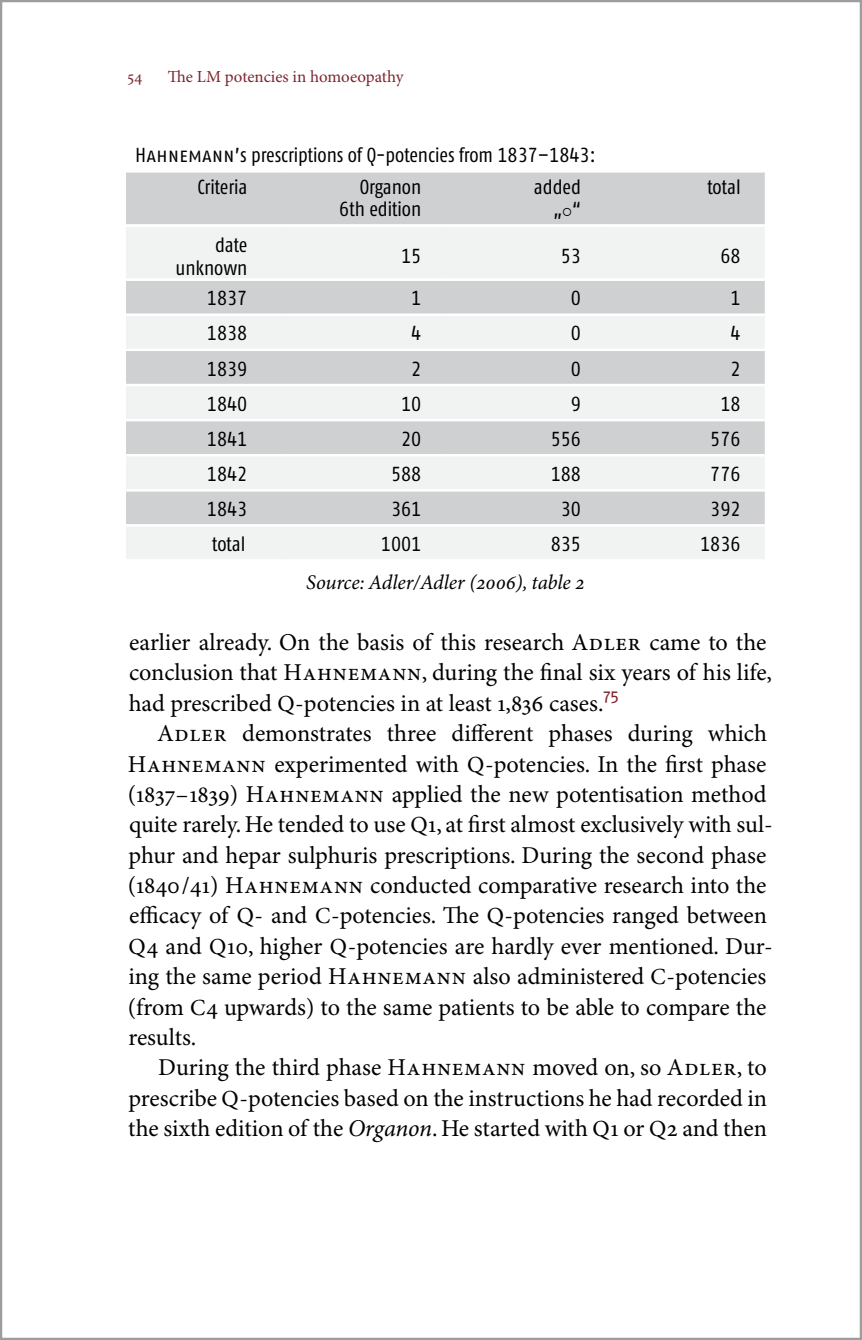
<style>
.page{position:relative;width:862px;height:1340px;background:#fff}
.page>*{position:absolute;margin:0;border:0;box-sizing:border-box;transform-origin:0 0}
.t1{font:24.3px/30.4px "Minion Pro";letter-spacing:.005em;color:#000}
.t2{font:italic 20.7px "Minion Pro";letter-spacing:-.005em;color:#000}
.t3{font:20.25px/22.5px "Fago Co Regular Tf";color:#000;text-align:right}
.t4{font:16.88px "Minion Pro";color:#7c262e}
.s1{font-family:"Fago Co Regular Caps"}
.s2{font-size:22.95px}
.s3{font-style:italic}
</style>
<div class="page">
<div style="left:126px;top:172px;width:638px;height:52px;background:#cfd0d1"></div>
<svg style="left:126px;top:227px;width:638px;height:332px;fill:#f1f2f2"></svg>
<hr style="left:126px;top:278px;width:159px;height:3px;background:#fff">
<hr style="left:285px;top:278px;width:160px;height:3px;background:#fff">
<hr style="left:445px;top:278px;width:159px;height:3px;background:#fff">
<hr style="left:604px;top:278px;width:160px;height:3px;background:#fff">
<hr style="left:126px;top:349px;width:159px;height:2px;background:#fff">
<hr style="left:285px;top:349px;width:160px;height:2px;background:#fff">
<hr style="left:445px;top:349px;width:159px;height:2px;background:#fff">
<hr style="left:604px;top:349px;width:160px;height:2px;background:#fff">
<hr style="left:126px;top:384px;width:159px;height:2px;background:#fff">
<hr style="left:285px;top:384px;width:160px;height:2px;background:#fff">
<hr style="left:445px;top:384px;width:159px;height:2px;background:#fff">
<hr style="left:604px;top:384px;width:160px;height:2px;background:#fff">
<hr style="left:126px;top:419px;width:159px;height:2px;background:#fff">
<hr style="left:285px;top:419px;width:160px;height:2px;background:#fff">
<hr style="left:445px;top:419px;width:159px;height:2px;background:#fff">
<hr style="left:604px;top:419px;width:160px;height:2px;background:#fff">
<hr style="left:126px;top:454px;width:159px;height:2px;background:#fff">
<hr style="left:285px;top:454px;width:160px;height:2px;background:#fff">
<hr style="left:445px;top:454px;width:159px;height:2px;background:#fff">
<hr style="left:604px;top:454px;width:160px;height:2px;background:#fff">
<hr style="left:126px;top:489px;width:159px;height:2px;background:#fff">
<hr style="left:285px;top:489px;width:160px;height:2px;background:#fff">
<hr style="left:445px;top:489px;width:159px;height:2px;background:#fff">
<hr style="left:604px;top:489px;width:160px;height:2px;background:#fff">
<hr style="left:126px;top:524px;width:159px;height:2px;background:#fff">
<hr style="left:285px;top:524px;width:160px;height:2px;background:#fff">
<hr style="left:445px;top:524px;width:159px;height:2px;background:#fff">
<hr style="left:604px;top:524px;width:160px;height:2px;background:#fff">
<hr style="left:126px;top:314px;width:159px;height:2px;background:#fff">
<hr style="left:285px;top:314px;width:160px;height:2px;background:#fff">
<hr style="left:445px;top:314px;width:159px;height:2px;background:#fff">
<hr style="left:604px;top:314px;width:160px;height:2px;background:#fff">
<p class="t4" style="left:127px;top:66px;width:17px">54</p>
<p class="t4" style="left:168px;top:66px;width:237px">The LM potencies in homoeopathy</p>
<p class="t3" style="left:197px;top:139px;width:399px;line-height:31.5px;text-align:left;text-indent:-62px"><span class="s1">Hahnemann</span>’s prescriptions of Q-potencies from 1837–1843:<br>Criteria</p>
<p class="t3" style="left:339px;top:175px;width:84px">Organon<br>6th edition</p>
<p class="t3" style="left:533px;top:175px;width:49px">added „○“</p>
<p class="t3" style="left:707px;top:175px;width:35px">total</p>
<p class="t3" style="left:175px;top:233px;width:73px">date unknown</p>
<p class="t3" style="left:401px;top:245px;width:22px">15</p>
<p class="t3" style="left:560px;top:245px;width:22px">53</p>
<p class="t3" style="left:720px;top:245px;width:22px">68</p>
<p class="t3" style="left:207px;top:287px;width:42px">1837</p>
<p class="t3" style="left:411px;top:287px;width:12px">1</p>
<p class="t3" style="left:570px;top:287px;width:12px">0</p>
<p class="t3" style="left:730px;top:287px;width:12px">1</p>
<p class="t3" style="left:207px;top:322px;width:42px">1838</p>
<p class="t3" style="left:411px;top:322px;width:12px">4</p>
<p class="t3" style="left:570px;top:322px;width:12px">0</p>
<p class="t3" style="left:730px;top:322px;width:12px">4</p>
<p class="t3" style="left:207px;top:357px;width:42px">1839</p>
<p class="t3" style="left:411px;top:357px;width:12px">2</p>
<p class="t3" style="left:570px;top:357px;width:12px">0</p>
<p class="t3" style="left:730px;top:357px;width:12px">2</p>
<p class="t3" style="left:207px;top:392px;width:42px">1840</p>
<p class="t3" style="left:401px;top:392px;width:22px">10</p>
<p class="t3" style="left:570px;top:392px;width:12px">9</p>
<p class="t3" style="left:720px;top:392px;width:22px">18</p>
<p class="t3" style="left:207px;top:427px;width:42px">1841</p>
<p class="t3" style="left:401px;top:427px;width:22px">20</p>
<p class="t3" style="left:550px;top:427px;width:32px">556</p>
<p class="t3" style="left:710px;top:427px;width:32px">576</p>
<p class="t3" style="left:207px;top:462px;width:42px">1842</p>
<p class="t3" style="left:391px;top:462px;width:32px">588</p>
<p class="t3" style="left:550px;top:462px;width:32px">188</p>
<p class="t3" style="left:710px;top:462px;width:32px">776</p>
<p class="t3" style="left:207px;top:497px;width:42px">1843</p>
<p class="t3" style="left:391px;top:497px;width:32px">361</p>
<p class="t3" style="left:560px;top:497px;width:22px">30</p>
<p class="t3" style="left:710px;top:497px;width:32px">392</p>
<p class="t3" style="left:212px;top:532px;width:35px">total</p>
<p class="t3" style="left:381px;top:532px;width:42px">1001</p>
<p class="t3" style="left:550px;top:532px;width:32px">835</p>
<p class="t3" style="left:699px;top:532px;width:42px">1836</p>
<p class="t2" style="left:306px;top:570px;width:280px">Source: Adler/Adler (2006), table 2</p>
<p class="t1" style="left:129px;top:628px;width:644px">earlier already. On the basis of this research Adler came to the conclusion that Hahnemann, during the final six years of his life, had prescribed <span class="s2">Q</span>-potencies in at least 1,836 cases.<sup>75</sup></p>
<p class="t1" style="left:128px;top:719px;width:646px;text-indent:29px">Adler demonstrates three different phases during which Hahnemann experimented with <span class="s2">Q</span>-potencies. In the first phase (1837–1839) Hahnemann applied the new potentisation method quite rarely. He tended to use <span class="s2">Q</span>1, at first almost exclusively with sul&shy;phur and hepar sulphuris prescriptions. During the second phase (1840/41) Hahnemann conducted comparative research into the efficacy of <span class="s2">Q</span>- and <span class="s2">C</span>-potencies. The <span class="s2">Q</span>-potencies ranged between <span class="s2">Q</span>4 and <span class="s2">Q</span>10, higher <span class="s2">Q</span>-potencies are hardly ever mentioned. Dur&shy;ing the same period Hahnemann also administered <span class="s2">C</span>-potencies (from <span class="s2">C</span>4 upwards) to the same patients to be able to compare the results.</p>
<p class="t1" style="left:128px;top:1053px;width:640px;text-align:justify;text-indent:30px">During the third phase Hahnemann moved on, so Adler, to prescribe <span class="s2">Q</span>-potencies based on the instructions he had recorded in the sixth edition of the <span class="s3">Organon</span>. He started with <span class="s2">Q</span>1 or <span class="s2">Q</span>2 and then</p>
</div>
